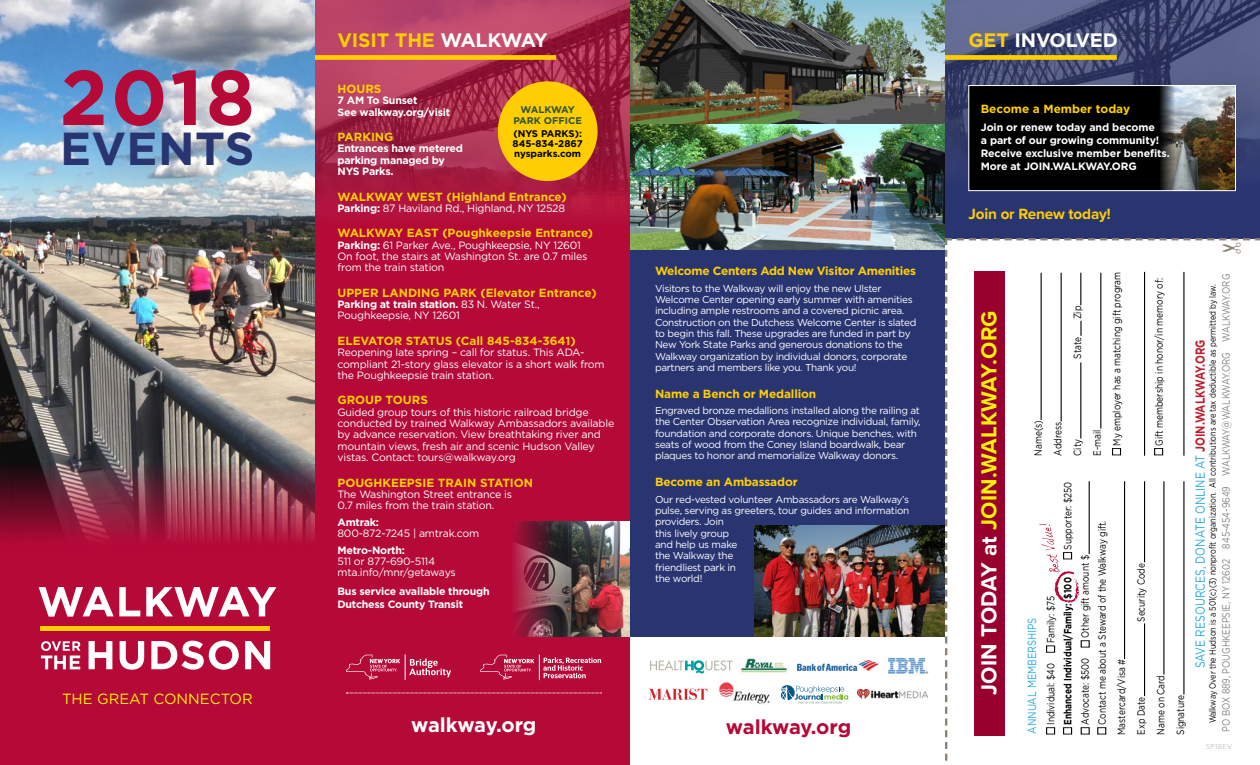
<style>
.page{position:relative;width:1260px;height:765px;background:#fff}
.page>*{position:absolute;margin:0;border:0;box-sizing:border-box;transform-origin:0 0}
.t1{font:700 77.5px "Gotham";color:#b50938}
.t2{font:700 46.25px "Gotham";letter-spacing:.01em;color:#293571}
.t3{font:700 22.5px "Proxima Nova";letter-spacing:.01em;color:#fff200}
.t4{font:700 20px "Gotham";letter-spacing:-.015em;color:#fff}
.t5{font:700 20px "Gotham";letter-spacing:-.015em;color:#b50938}
.t6{font:700 19.5px "Gotham";letter-spacing:-.01em;color:#ffce02}
.t7{font:700 19.5px "Gotham";letter-spacing:-.01em;color:#fff}
.t8{font:700 15.38px "Proxima Nova";letter-spacing:-.01em;color:#ffce02}
.t9{font:14.75px "Gotham";color:#fff200}
.t10{font:13.12px "Gotham";color:#26a9e1;scale:.8 1}
.t11{font:700 11.75px "Gotham";color:#ffce02}
.t12{font:700 11.75px "Gotham";letter-spacing:-.02em;color:#ffce02}
.t13{font:11.75px "Gotham";color:#26a9e1;scale:.8 1}
.t14{font:10.75px "Gotham";color:#848484;scale:.8 1}
.t15{font:10.62px/11.4px "Gotham";letter-spacing:-.02em;color:#fff}
.t16{font:700 10.62px/13px "Gotham";letter-spacing:-.02em;color:#fff}
.t17{font:10.5px/19.6px "Gotham";color:#000;scale:.8 1}
.t18{font:700 10.5px "Gotham";color:#000;scale:.8 1}
.t19{font:10px/11.4px "Gotham";letter-spacing:-.03em;color:#fff}
.t20{font:700 9.75px/10.4px "Gotham";color:#000;text-align:justify}
.t21{font:700 9.75px/10.1px "Gotham";color:#2c5135;text-align:center}
.t22{font:9.12px "Gotham";color:#000;scale:.8 1}
.t23{font:300 7.5px "Proxima Nova";letter-spacing:.05em;color:#b1b4b6}
.s1{color:#fff}
.s2{font-weight:700}
.s3{color:#ffce02}
.s4{font-weight:700;color:#be1e2d}
</style>
<div class="page">
<div style="left:630px;top:0;width:315px;height:637px;background:#293571"></div>
<img style="left:630px;top:0;width:315px;height:249px">
<img style="left:754px;top:525px;width:191px;height:112px">
<svg style="left:650px;top:660px;width:83px;height:14px"></svg>
<img style="left:888px;top:658px;width:41px;height:16px">
<img style="left:740px;top:657px;width:48px;height:16px">
<img style="left:798px;top:661px;width:81px;height:10px">
<img style="left:858px;top:689px;width:70px;height:10px">
<svg style="left:649px;top:689px;width:58px;height:11px"></svg>
<svg style="left:781px;top:685px;width:67px;height:19px"></svg>
<img style="left:718px;top:682px;width:52px;height:22px">
<div style="left:315px;top:0;width:315px;height:765px;background:#b50938"></div>
<img style="left:315px;top:0;width:315px;height:215px">
<svg style="left:346px;top:693px;width:256px;height:1px"></svg>
<div style="left:315px;top:55px;width:241px;height:5px;background:#ffce02"></div>
<img style="left:513px;top:521px;width:117px;height:116px">
<div style="left:498px;top:81px;width:100px;height:100px;background:#ffce02;border-radius:50%"></div>
<svg style="left:480px;top:654px;width:121px;height:26px"></svg>
<svg style="left:346px;top:654px;width:105px;height:26px"></svg>
<div style="left:0;top:0;width:315px;height:765px;background:#b50938"></div>
<img style="left:0;top:0;width:315px;height:541px">
<svg style="left:39px;top:587px;width:101px;height:30px"></svg>
<svg style="left:146px;top:587px;width:130px;height:30px"></svg>
<svg style="left:89px;top:641px;width:23px;height:28px"></svg>
<svg style="left:120px;top:641px;width:24px;height:29px"></svg>
<svg style="left:151px;top:641px;width:88px;height:29px"></svg>
<svg style="left:245px;top:641px;width:25px;height:28px"></svg>
<hr style="left:41px;top:627px;width:229px;height:4px;background:#ffce02">
<svg style="left:41px;top:641px;width:40px;height:28px"></svg>
<div style="left:945px;top:0;width:315px;height:238px;background:#293571"></div>
<img style="left:945px;top:0;width:315px;height:170px">
<div style="left:945px;top:55px;width:172px;height:5px;background:#ffce02"></div>
<div style="left:969px;top:86px;width:266px;height:105px;background:#000"></div>
<img style="left:1160px;top:87px;width:74px;height:102px">
<div style="left:968px;top:85px;width:268px;height:106px;border:1px solid #fff"></div>
<svg style="left:945px;top:238px;width:315px;height:523px"></svg>
<h1 class="t1" style="left:60px;top:46px;width:197px">2018</h1>
<h2 class="t2" style="left:60px;top:118px;width:196px">EVENTS</h2>
<h3 class="t9" style="left:62px;top:689px;width:192px">THE GREAT CONNECTOR</h3>
<h3 class="t6" style="left:338px;top:27px;width:212px">VISIT THE <span class="s1">WALKWAY</span></h3>
<p class="t11" style="left:338px;top:81px;width:45px">HOURS</p>
<p class="t16" style="left:338px;top:95px;width:114px;line-height:11.4px">7 AM To Sunset<br>See walkway.org/visit</p>
<p class="t11" style="left:338px;top:129px;width:58px">PARKING</p>
<p class="t16" style="left:338px;top:143px;width:127px;line-height:11.4px">Entrances have metered parking managed by<br>NYS Parks.</p>
<p class="t11" style="left:338px;top:189px;width:231px">WALKWAY WEST (Highland Entrance)</p>
<p class="t15" style="left:338px;top:202px;width:229px"><span class="s2">Parking:</span> 87 Haviland Rd., Highland, NY 12528</p>
<p class="t11" style="left:338px;top:225px;width:257px">WALKWAY EAST (Poughkeepsie Entrance)</p>
<p class="t15" style="left:338px;top:239px;width:251px"><span class="s2">Parking:</span> 61 Parker Ave., Poughkeepsie, NY 12601<br>On foot, the stairs at Washington St. are 0.7 miles from the train station</p>
<p class="t11" style="left:338px;top:285px;width:261px">UPPER LANDING PARK (Elevator Entrance)</p>
<p class="t15" style="left:338px;top:298px;width:204px"><span class="s2">Parking at train station.</span> 83 N. Water St.,<br>Poughkeepsie, NY 12601</p>
<p class="t11" style="left:338px;top:333px;width:240px">ELEVATOR STATUS (Call 845-834-3641)</p>
<p class="t15" style="left:338px;top:347px;width:269px">Reopening late spring – call for status. This ADA&shy;compliant 21-story glass elevator is a short walk from the Poughkeepsie train station.</p>
<p class="t11" style="left:338px;top:392px;width:92px">GROUP TOURS</p>
<p class="t15" style="left:338px;top:406px;width:278px">Guided group tours of this historic railroad bridge conducted by trained Walkway Ambassadors available by advance reservation. View breathtaking river and mountain views, fresh air and scenic Hudson Valley vistas. Contact: tours@walkway.org</p>
<p class="t11" style="left:338px;top:475px;width:197px">POUGHKEEPSIE TRAIN STATION</p>
<p class="t15" style="left:338px;top:488px;width:176px">The Washington Street entrance is<br>0.7 miles from the train station.</p>
<p class="t16" style="left:338px;top:515px;width:43px">Amtrak:</p>
<p class="t15" style="left:338px;top:527px;width:143px">800-872-7245 | amtrak.com</p>
<p class="t16" style="left:338px;top:543px;width:69px">Metro-North:</p>
<p class="t15" style="left:338px;top:555px;width:120px">511 or 877-690-5114 mta.info/mnr/getaways</p>
<p class="t16" style="left:338px;top:584px;width:154px">Bus service available through<br>Dutchess County Transit</p>
<p class="t21" style="left:513px;top:105px;width:70px">WALKWAY<br>PARK OFFICE</p>
<p class="t20" style="left:513px;top:128px;width:72px">(NYS PARKS):<br>845-834-2867 nysparks.com</p>
<p class="t12" style="left:655px;top:263px;width:263px">Welcome Centers Add New Visitor Amenities</p>
<p class="t19" style="left:655px;top:282px;width:263px">Visitors to the Walkway will enjoy the new Ulster Welcome Center opening early summer with amenities including ample restrooms and a covered picnic area.<br>Construction on the Dutchess Welcome Center is slated to begin this fall. These upgrades are funded in part by New York State Parks and generous donations to the Walkway organization by individual donors, corporate partners and members like you. Thank you!</p>
<p class="t11" style="left:655px;top:386px;width:163px">Name a Bench or Medallion</p>
<p class="t19" style="left:655px;top:405px;width:267px">Engraved bronze medallions installed along the railing at the Center Observation Area recognize individual, family, foundation and corporate donors. Unique benches, with seats of wood from the Coney Island boardwalk, bear plaques to honor and memorialize Walkway donors.</p>
<p class="t11" style="left:655px;top:474px;width:144px">Become an Ambassador</p>
<p class="t19" style="left:655px;top:493px;width:256px">Our red-vested volunteer Ambassadors are Walkway’s pulse, serving as greeters, tour guides and information providers. Join<br>this lively group<br>and help us make<br>the Walkway the<br>friendliest park in<br>the world!</p>
<h3 class="t4" style="left:411px;top:712px;width:127px">walkway.org</h3>
<h3 class="t5" style="left:726px;top:714px;width:127px">walkway.org</h3>
<h3 class="t7" style="left:968px;top:27px;width:151px"><span class="s3">GET</span> INVOLVED</h3>
<p class="t11" style="left:981px;top:101px;width:151px">Become a Member today</p>
<p class="t16" style="left:981px;top:121px;width:191px">Join or renew today and become<br>a part of our growing community!<br>Receive exclusive member benefits.<br>More at JOIN.WALKWAY.ORG</p>
<h3 class="t8" style="left:968px;top:203px;width:144px">Join or Renew today!</h3>
<h3 class="t3" style="left:972px;top:695px;width:386px;rotate:-90deg"><span class="s1">JOIN TODAY at</span> JOIN.WALKWAY.ORG</h3>
<p class="t17" style="left:1068px;top:319px;width:18px;rotate:-90deg">Zip</p>
<p class="t17" style="left:1068px;top:359px;width:29px;rotate:-90deg">State</p>
<p class="t17" style="left:1028px;top:456px;width:46px;rotate:-90deg">Name(s)<br>Address<br>City</p>
<p class="t17" style="left:1087px;top:446px;width:219px;text-indent:-10px;rotate:-90deg">E-mail<br>My employer has a matching gift program</p>
<p class="t17" style="left:1149px;top:446px;width:211px;rotate:-90deg">Gift membership in honor/in memory of:</p>
<p class="t13" style="left:1024px;top:734px;width:147px;rotate:-90deg">ANNUAL MEMBERSHIPS</p>
<p class="t17" style="left:1058px;top:550px;width:87px;rotate:-90deg">Supporter: $250</p>
<p class="t17" style="left:1076px;top:725px;width:257px;line-height:17.1px;text-indent:87px;rotate:-90deg">Other gift amount $<br>Contact me about a Steward of the Walkway gift.</p>
<p class="t18" style="left:1061px;top:725px;width:186px;rotate:-90deg">Enhanced Individual/Family: $100</p>
<p class="t17" style="left:1041px;top:643px;width:60px;rotate:-90deg">Family: $75</p>
<p class="t17" style="left:1075px;top:725px;width:85px;rotate:-90deg">Advocate: $500</p>
<p class="t17" style="left:1041px;top:725px;width:79px;rotate:-90deg">Individual: $40</p>
<p class="t17" style="left:1131px;top:622px;width:75px;rotate:-90deg">Security Code</p>
<p class="t17" style="left:1111px;top:735px;width:96px;rotate:-90deg">Mastercard/Visa #<br>Exp Date</p>
<p class="t17" style="left:1151px;top:735px;width:76px;rotate:-90deg">Name on Card<br>Signature</p>
<p class="t14" style="left:1219px;top:732px;width:574px;rotate:-90deg">PO BOX 889, POUGHKEEPSIE, NY 12602 845-454-9649 WALKWAY@WALKWAY.ORG WALKWAY.ORG</p>
<p class="t22" style="left:1207px;top:723px;width:550px;rotate:-90deg">Walkway Over the Hudson is a 501(c)(3) nonprofit organization. All contributions are tax deductible as permitted by law.</p>
<h3 class="t10" style="left:1192px;top:668px;width:413px;rotate:-90deg">SAVE RESOURCES, DONATE ONLINE AT <span class="s4">JOIN.WALKWAY.ORG</span></h3>
<p class="t23" style="left:1206px;top:741px;width:28px">SP18EV</p>
</div>
